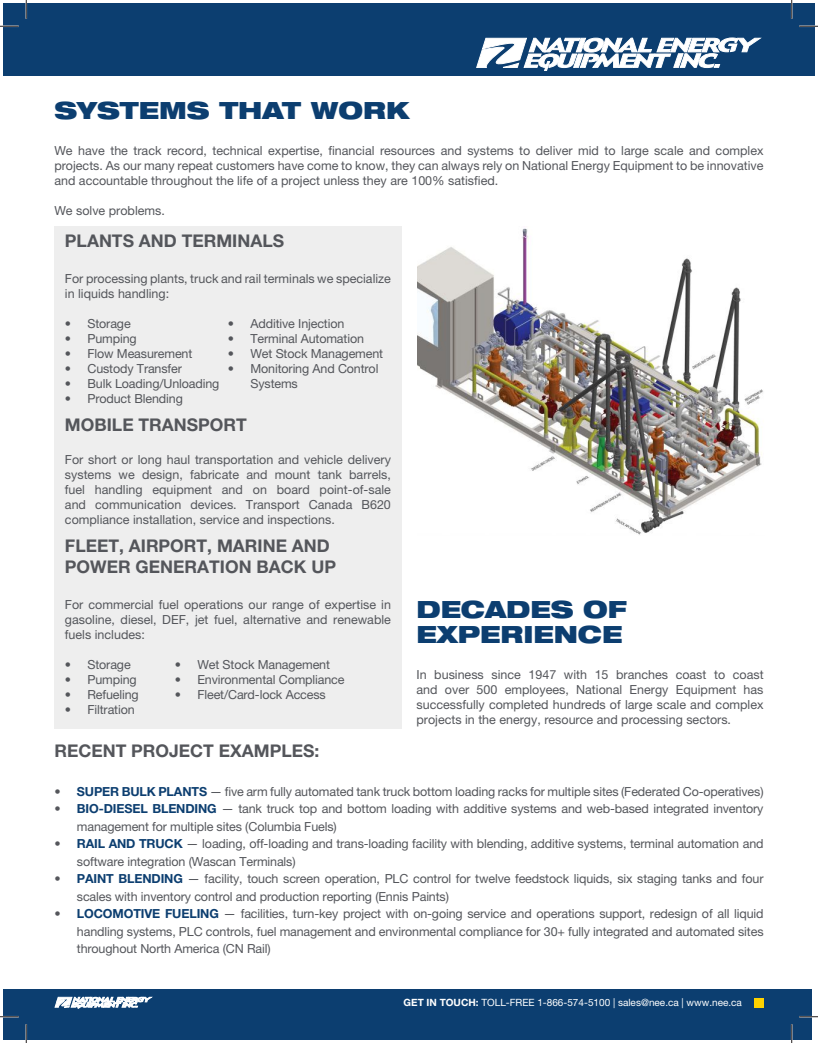
<style>
.page{position:relative;width:818px;height:1043px;background:#fff}
.page>*{position:absolute;margin:0;border:0;box-sizing:border-box;transform-origin:0 0}
.t1{font:900 expanded 23.75px/25px "Helvetica Neue LT Pro";color:#0c3e70}
.t2{font:700 17.5px/21px "Helvetica Neue LT Pro";color:#54565b}
.t3{font:12.5px/15px "Helvetica Neue LT Pro";letter-spacing:-.01em;color:#54565b;text-align:justify}
.t4{font:10px "Helvetica Neue LT Pro";color:#fff}
.s1{font-weight:700;color:#0c3e70}
.s2{font-weight:700}
</style>
<div class="page">
<div style="left:4px;top:988px;width:807px;height:51px;background:#0c3e70"></div>
<div style="left:754px;top:998px;width:9px;height:9px;background:#ffd200"></div>
<svg style="left:55px;top:996px;width:97px;height:12px"></svg>
<div style="left:4px;top:4px;width:810px;height:72px;background:#0c3e70"></div>
<svg style="left:476px;top:37px;width:285px;height:34px"></svg>
<img style="left:417px;top:228px;width:346px;height:307px">
<div style="left:54px;top:226px;width:347px;height:502px;background:#eee"></div>
<svg style="left:0;top:25px;width:19px;height:2px"></svg>
<svg style="left:799px;top:25px;width:19px;height:2px"></svg>
<svg style="left:0;top:1015px;width:19px;height:2px"></svg>
<svg style="left:799px;top:1015px;width:19px;height:2px"></svg>
<svg style="left:25px;top:0;width:2px;height:19px"></svg>
<svg style="left:25px;top:1024px;width:2px;height:18px"></svg>
<svg style="left:790px;top:0;width:2px;height:19px"></svg>
<svg style="left:790px;top:1024px;width:2px;height:18px"></svg>
<h1 class="t1" style="left:54px;top:97px;width:356px">SYSTEMS THAT WORK</h1>
<p class="t3" style="left:54px;top:143px;width:710px">We have the track record, technical expertise, financial resources and systems to deliver mid to large scale and complex projects. As our many repeat customers have come to know, they can always rely on National Energy Equipment to be innovative and accountable throughout the life of a project unless they are 100% satisfied.</p>
<p class="t3" style="left:54px;top:203px;width:112px">We solve problems.</p>
<h2 class="t2" style="left:65px;top:230px;width:221px">PLANTS AND TERMINALS</h2>
<p class="t3" style="left:65px;top:271px;width:327px">For processing plants, truck and rail terminals we specialize in liquids handling:</p>
<p class="t3" style="left:65px;top:316px;width:67px">• Storage</p>
<p class="t3" style="left:65px;top:331px;width:73px">• Pumping</p>
<p class="t3" style="left:65px;top:346px;width:129px">• Flow Measurement</p>
<p class="t3" style="left:65px;top:361px;width:118px">• Custody Transfer</p>
<p class="t3" style="left:65px;top:376px;width:156px">• Bulk Loading/Unloading</p>
<p class="t3" style="left:65px;top:391px;width:119px">• Product Blending</p>
<p class="t3" style="left:228px;top:316px;width:118px">• Additive Injection</p>
<p class="t3" style="left:228px;top:331px;width:138px">• Terminal Automation</p>
<p class="t3" style="left:228px;top:346px;width:157px">• Wet Stock Management</p>
<p class="t3" style="left:250px;top:361px;width:129px;text-indent:-22px">• Monitoring And Control<br>Systems</p>
<h2 class="t2" style="left:65px;top:414px;width:183px">MOBILE TRANSPORT</h2>
<p class="t3" style="left:65px;top:452px;width:327px">For short or long haul transportation and vehicle delivery systems we design, fabricate and mount tank barrels, fuel handling equipment and on board point-of-sale and communication devices. Transport Canada B620 compliance installation, service and inspections.</p>
<h2 class="t2" style="left:65px;top:535px;width:272px">FLEET, AIRPORT, MARINE AND<br>POWER GENERATION BACK UP</h2>
<p class="t3" style="left:65px;top:597px;width:327px">For commercial fuel operations our range of expertise in gasoline, diesel, DEF, jet fuel, alternative and renewable fuels includes:</p>
<p class="t3" style="left:65px;top:657px;width:67px">• Storage</p>
<p class="t3" style="left:65px;top:672px;width:73px">• Pumping</p>
<p class="t3" style="left:65px;top:687px;width:75px">• Refueling</p>
<p class="t3" style="left:65px;top:702px;width:71px">• Filtration</p>
<p class="t3" style="left:175px;top:656px;width:157px">• Wet Stock Management</p>
<p class="t3" style="left:175px;top:671px;width:171px">• Environmental Compliance</p>
<p class="t3" style="left:175px;top:686px;width:152px">• Fleet/Card-lock Access</p>
<h1 class="t1" style="left:416px;top:595px;width:212px">DECADES OF<br>EXPERIENCE</h1>
<p class="t3" style="left:416px;top:666px;width:348px">In business since 1947 with 15 branches coast to coast and over 500 employees, National Energy Equipment has successfully completed hundreds of large scale and complex projects in the energy, resource and processing sectors.</p>
<h2 class="t2" style="left:54px;top:740px;width:266px">RECENT PROJECT EXAMPLES:</h2>
<p class="t3" style="left:54px;top:783px;width:710px">• <span class="s1">SUPER BULK PLANTS</span> — five arm fully automated tank truck bottom loading racks for multiple sites (Federated Co-operatives)</p>
<p class="t3" style="left:77px;top:800px;width:688px;line-height:17.5px;text-indent:-22px">• <span class="s1">BIO-DIESEL BLENDING</span> — tank truck top and bottom loading with additive systems and web-based integrated inventory management for multiple sites (Columbia Fuels)</p>
<p class="t3" style="left:77px;top:835px;width:688px;line-height:17.5px;text-indent:-22px">• <span class="s1">RAIL AND TRUCK</span> — loading, off-loading and trans-loading facility with blending, additive systems, terminal automation and software integration (Wascan Terminals)</p>
<p class="t3" style="left:77px;top:870px;width:688px;line-height:17.5px;text-indent:-22px">• <span class="s1">PAINT BLENDING</span> — facility, touch screen operation, PLC control for twelve feedstock liquids, six staging tanks and four scales with inventory control and production reporting (Ennis Paints)</p>
<p class="t3" style="left:77px;top:905px;width:688px;line-height:17.5px;text-indent:-22px">• <span class="s1">LOCOMOTIVE FUELING</span> — facilities, turn-key project with on-going service and operations support, redesign of all liquid handling systems, PLC controls, fuel management and environmental compliance for 30+ fully integrated and automated sites throughout North America (CN Rail)</p>
<p class="t4" style="left:403px;top:996px;width:340px"><span class="s2">GET IN TOUCH:</span> TOLL-FREE 1-866-574-5100 | sales@nee.ca | www.nee.ca</p>
</div>
